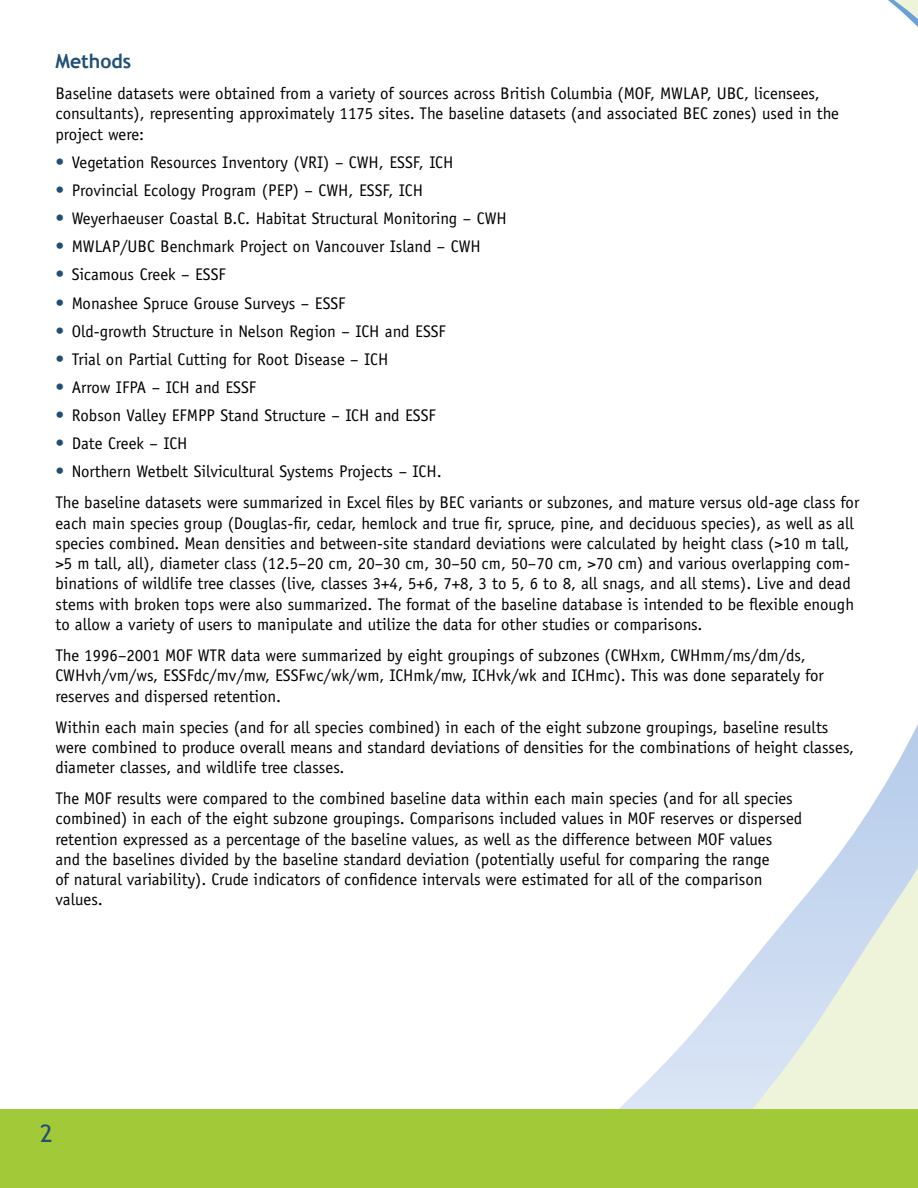
<style>
.page{position:relative;width:918px;height:1188px;background:#fff}
.page>*{position:absolute;margin:0;border:0;box-sizing:border-box;transform-origin:0 0}
.t1{font:24px "Trebuchet MS";color:#214f75}
.t2{font:700 19.5px "Trebuchet MS";color:#214f75}
.t3{font:16.8px/20.2px "Officina Sans";color:#000}
.s1{font-weight:700;font-size:17.7px;color:#214f75}
</style>
<div class="page">
<svg style="left:621px;top:0;width:297px;height:1109px"></svg>
<div style="left:0;top:1109px;width:918px;height:79px;background:#a2ca38"></div>
<p class="t2" style="left:56px;top:49px;width:77px">Methods</p>
<p class="t3" style="left:56px;top:83px;width:785px">Baseline datasets were obtained from a variety of sources across British Columbia (MOF, MWLAP, UBC, licensees, consultants), representing approximately 1175 sites. The baseline datasets (and associated BEC zones) used in the project were:</p>
<p class="t3" style="left:56px;top:152px;width:399px"><span class="s1">•</span> Vegetation Resources Inventory (VRI) – CWH, ESSF, ICH</p>
<p class="t3" style="left:56px;top:180px;width:369px"><span class="s1">•</span> Provincial Ecology Program (PEP) – CWH, ESSF, ICH</p>
<p class="t3" style="left:56px;top:208px;width:453px"><span class="s1">•</span> Weyerhaeuser Coastal B.C. Habitat Structural Monitoring – CWH</p>
<p class="t3" style="left:56px;top:237px;width:427px"><span class="s1">•</span> MWLAP/UBC Benchmark Project on Vancouver Island – CWH</p>
<p class="t3" style="left:56px;top:265px;width:172px"><span class="s1">•</span> Sicamous Creek – ESSF</p>
<p class="t3" style="left:56px;top:293px;width:292px"><span class="s1">•</span> Monashee Spruce Grouse Surveys – ESSF</p>
<p class="t3" style="left:56px;top:321px;width:392px"><span class="s1">•</span> Old-growth Structure in Nelson Region – ICH and ESSF</p>
<p class="t3" style="left:56px;top:349px;width:334px"><span class="s1">•</span> Trial on Partial Cutting for Root Disease – ICH</p>
<p class="t3" style="left:56px;top:377px;width:202px"><span class="s1">•</span> Arrow IFPA – ICH and ESSF</p>
<p class="t3" style="left:56px;top:405px;width:382px"><span class="s1">•</span> Robson Valley EFMPP Stand Structure – ICH and ESSF</p>
<p class="t3" style="left:56px;top:434px;width:134px"><span class="s1">•</span> Date Creek – ICH</p>
<p class="t3" style="left:56px;top:456px;width:805px;line-height:31px"><span class="s1">•</span> Northern Wetbelt Silvicultural Systems Projects – ICH.<br>The baseline datasets were summarized in Excel files by BEC variants or subzones, and mature versus old-age class for</p>
<p class="t3" style="left:56px;top:513px;width:800px">each main species group (Douglas-fir, cedar, hemlock and true fir, spruce, pine, and deciduous species), as well as all species combined. Mean densities and between-site standard deviations were calculated by height class (&gt;10 m tall, &gt;5 m tall, all), diameter class (12.5–20 cm, 20–30 cm, 30–50 cm, 50–70 cm, &gt;70 cm) and various overlapping com&shy;binations of wildlife tree classes (live, classes 3+4, 5+6, 7+8, 3 to 5, 6 to 8, all snags, and all stems). Live and dead stems with broken tops were also summarized. The format of the baseline database is intended to be flexible enough to allow a variety of users to manipulate and utilize the data for other studies or comparisons.</p>
<p class="t3" style="left:56px;top:645px;width:770px">The 1996–2001 MOF WTR data were summarized by eight groupings of subzones (CWHxm, CWHmm/ms/dm/ds,<br>CWHvh/vm/ws, ESSFdc/mv/mw, ESSFwc/wk/wm, ICHmk/mw, ICHvk/wk and ICHmc). This was done separately for reserves and dispersed retention.</p>
<p class="t3" style="left:56px;top:717px;width:800px">Within each main species (and for all species combined) in each of the eight subzone groupings, baseline results were combined to produce overall means and standard deviations of densities for the combinations of height classes, diameter classes, and wildlife tree classes.</p>
<p class="t3" style="left:56px;top:788px;width:748px">The MOF results were compared to the combined baseline data within each main species (and for all species combined) in each of the eight subzone groupings. Comparisons included values in MOF reserves or dispersed retention expressed as a percentage of the baseline values, as well as the difference between MOF values<br>and the baselines divided by the baseline standard deviation (potentially useful for comparing the range<br>of natural variability). Crude indicators of confidence intervals were estimated for all of the comparison values.</p>
<h1 class="t1" style="left:40px;top:1119px;width:14px">2</h1>
</div>
